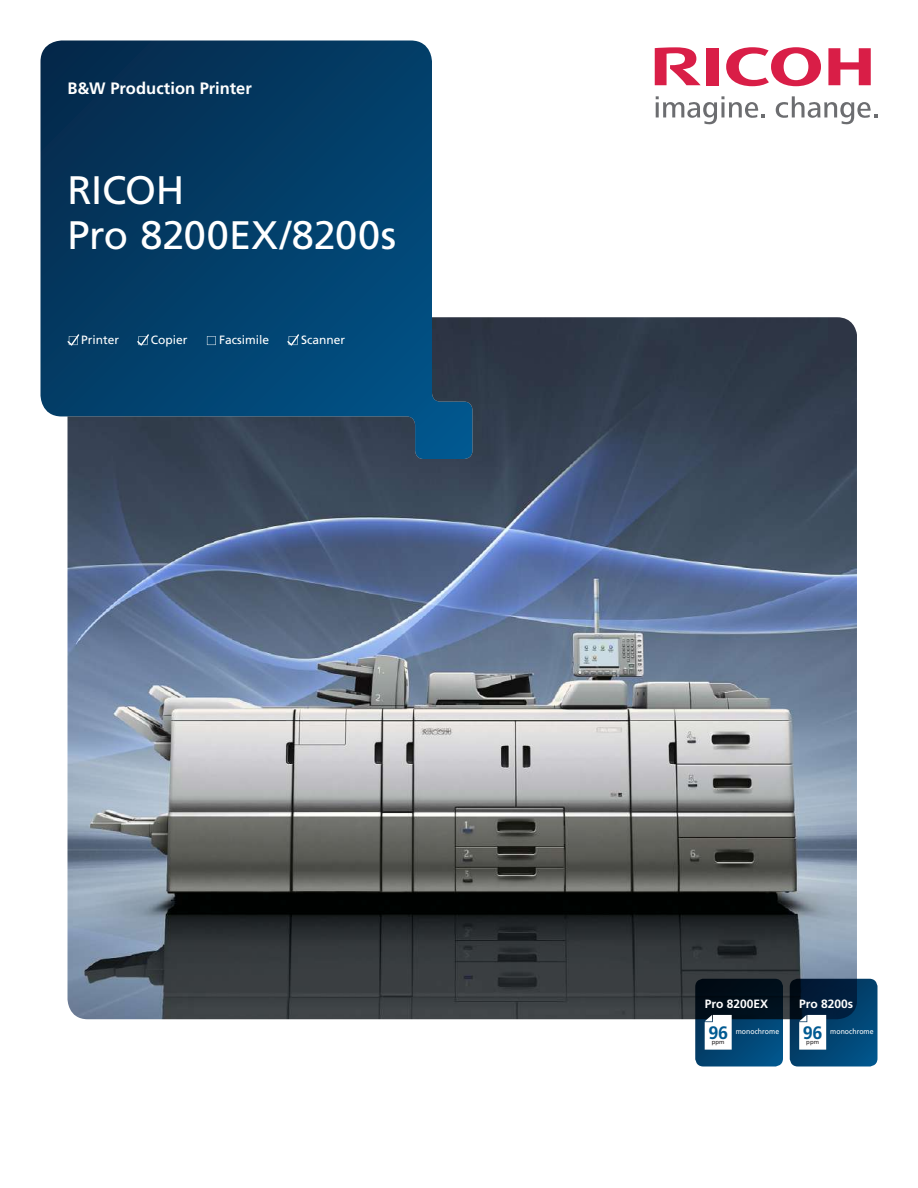
<style>
.page{position:relative;width:918px;height:1188px;background:#fff}
.page>*{position:absolute;margin:0;border:0;box-sizing:border-box;transform-origin:0 0}
.t1{font:39.75px/45px "Frutiger LT Std";letter-spacing:-.005em;color:#fff}
.t2{font:700 18px "Frutiger LT Std";color:#015a92}
.t3{font:700 16.5px "Frutiger LT Std";color:#fff}
.t4{font:12px "Frutiger LT Std";color:#fff}
.t5{font:700 12px "Frutiger LT Std";color:#fff}
.t6{font:7.5px "Frutiger LT Std";letter-spacing:.01em;color:#fff;scale:.92 1}
.t7{font:6px "Frutiger LT Std";letter-spacing:.01em;color:#231f20}
</style>
<div class="page">
<img style="left:68px;top:317px;width:789px;height:702px">
<svg style="left:726px;top:47px;width:95px;height:39px"></svg>
<svg style="left:828px;top:48px;width:43px;height:37px"></svg>
<div style="left:706px;top:48px;width:13px;height:37px;background:#d91e47"></div>
<svg style="left:655px;top:47px;width:46px;height:38px"></svg>
<svg style="left:656px;top:96px;width:109px;height:28px"></svg>
<svg style="left:776px;top:96px;width:101px;height:28px"></svg>
<svg style="left:790px;top:979px;width:88px;height:87px;background:#03365d"></svg>
<svg style="left:799px;top:1015px;width:27px;height:35px"></svg>
<svg style="left:695px;top:979px;width:88px;height:87px;background:#012a47"></svg>
<svg style="left:705px;top:1015px;width:27px;height:35px"></svg>
<svg style="left:40px;top:40px;width:432px;height:419px;background:#194b70"></svg>
<svg style="left:68px;top:334px;width:11px;height:12px"></svg>
<svg style="left:137px;top:334px;width:12px;height:12px"></svg>
<svg style="left:207px;top:336px;width:9px;height:9px"></svg>
<svg style="left:287px;top:334px;width:12px;height:12px"></svg>
<h3 class="t3" style="left:68px;top:78px;width:186px">B&amp;W Production Printer</h3>
<h1 class="t1" style="left:68px;top:168px;width:330px">RICOH<br>Pro 8200EX/8200s</h1>
<p class="t4" style="left:81px;top:333px;width:40px">Printer</p>
<p class="t4" style="left:151px;top:333px;width:38px">Copier</p>
<p class="t4" style="left:219px;top:333px;width:52px">Facsimile</p>
<p class="t4" style="left:301px;top:333px;width:46px">Scanner</p>
<p class="t5" style="left:705px;top:997px;width:65px">Pro 8200EX</p>
<h2 class="t2" style="left:708px;top:1022px;width:21px">96</h2>
<p class="t6" style="left:736px;top:1027px;width:49px">monochrome</p>
<p class="t7" style="left:712px;top:1039px;width:14px">ppm</p>
<p class="t5" style="left:799px;top:997px;width:56px">Pro 8200s</p>
<p class="t7" style="left:806px;top:1039px;width:14px">ppm</p>
<h2 class="t2" style="left:803px;top:1022px;width:21px">96</h2>
<p class="t6" style="left:830px;top:1027px;width:49px">monochrome</p>
</div>
